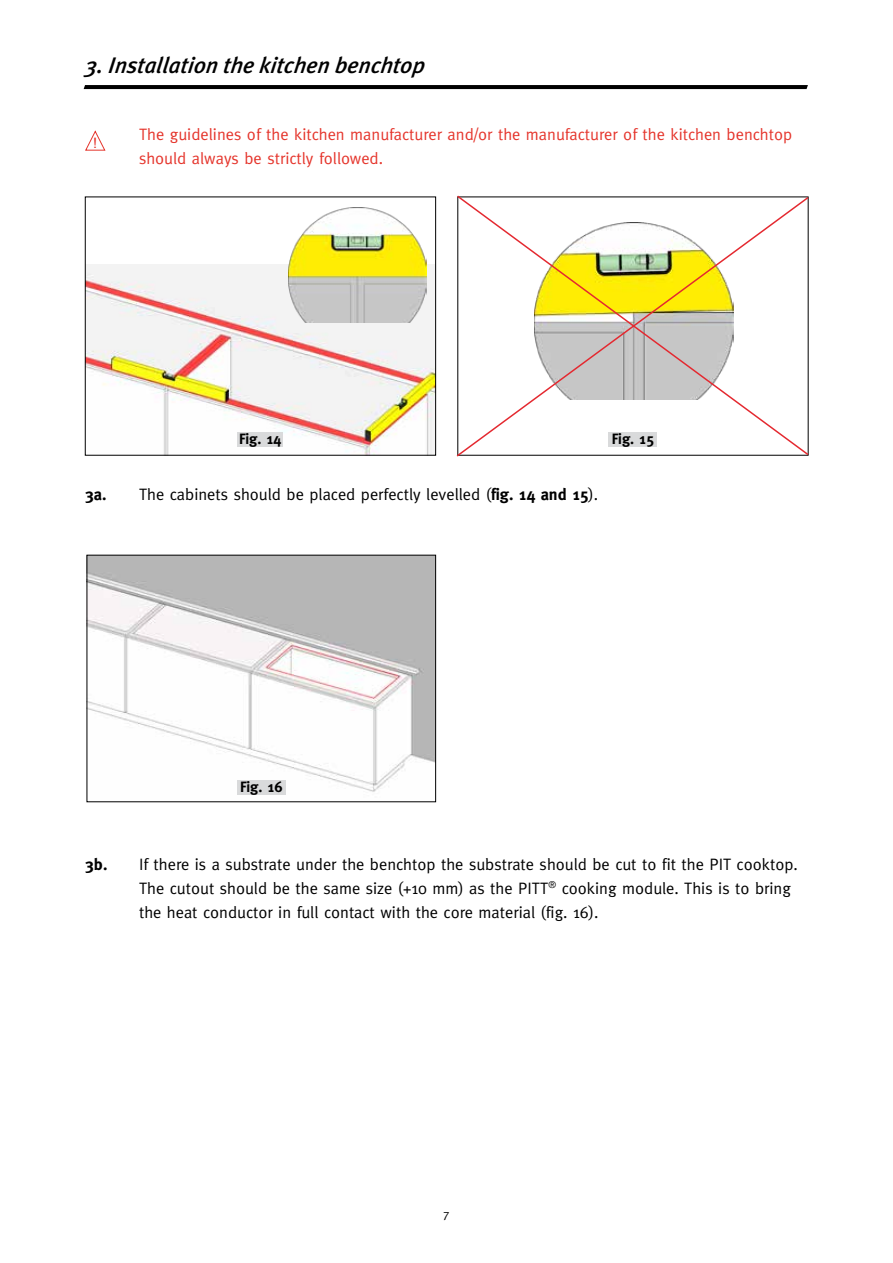
<style>
.page{position:relative;width:893px;height:1263px;background:#fff}
.page>*{position:absolute;margin:0;border:0;box-sizing:border-box;transform-origin:0 0}
.t1{font:italic 500 22.5px "Meta Plus";color:#000}
.t2{font:16.5px/24px "Meta";color:#000}
.t3{font:16.5px/24px "Meta";color:#e5352c}
.t4{font:700 15px "Meta";color:#000}
.t5{font:14.4px "Arial";color:#e5352c}
.t6{font:12px "Meta";color:#000}
.s1{font-weight:700}
</style>
<div class="page">
<img style="left:87px;top:265px;width:347px;height:188px">
<div style="left:85px;top:197px;width:351px;height:258px;border:1px solid #000"></div>
<svg style="left:84px;top:85px;width:724px;height:4px"></svg>
<img style="left:289px;top:207px;width:138px;height:116px">
<svg style="left:85px;top:130px;width:21px;height:21px"></svg>
<svg style="left:456px;top:196px;width:353px;height:261px"></svg>
<div style="left:238px;top:432px;width:45px;height:15px;background:#d9dadb"></div>
<div style="left:609px;top:432px;width:48px;height:15px;background:#d9dadb"></div>
<img style="left:89px;top:557px;width:345px;height:235px">
<div style="left:237px;top:780px;width:49px;height:15px;background:#d9dadb"></div>
<h1 class="t1" style="left:85px;top:53px;width:341px">3. Installation the kitchen benchtop</h1>
<p class="t5" style="left:93px;top:133px;width:6px">!</p>
<p class="t3" style="left:139px;top:122px;width:655px">The guidelines of the kitchen manufacturer and/or the manufacturer of the kitchen benchtop should always be strictly followed.</p>
<p class="t4" style="left:239px;top:430px;width:44px">Fig. 14</p>
<p class="t4" style="left:612px;top:430px;width:44px">Fig. 15</p>
<p class="t2" style="left:85px;top:483px;width:515px"><span class="s1">3a.</span> The cabinets should be placed perfectly levelled (<span class="s1">fig. 14 and 15</span>).</p>
<p class="t4" style="left:240px;top:778px;width:44px">Fig. 16</p>
<p class="t2" style="left:139px;top:852px;width:660px;text-indent:-54px"><span class="s1">3b.</span> If there is a substrate under the benchtop the substrate should be cut to fit the PIT cooktop.<br>The cutout should be the same size (+10 mm) as the PITT<sup>®</sup> cooking module. This is to bring the heat conductor in full contact with the core material (fig. 16).</p>
<p class="t6" style="left:443px;top:1206px;width:8px">7</p>
</div>
